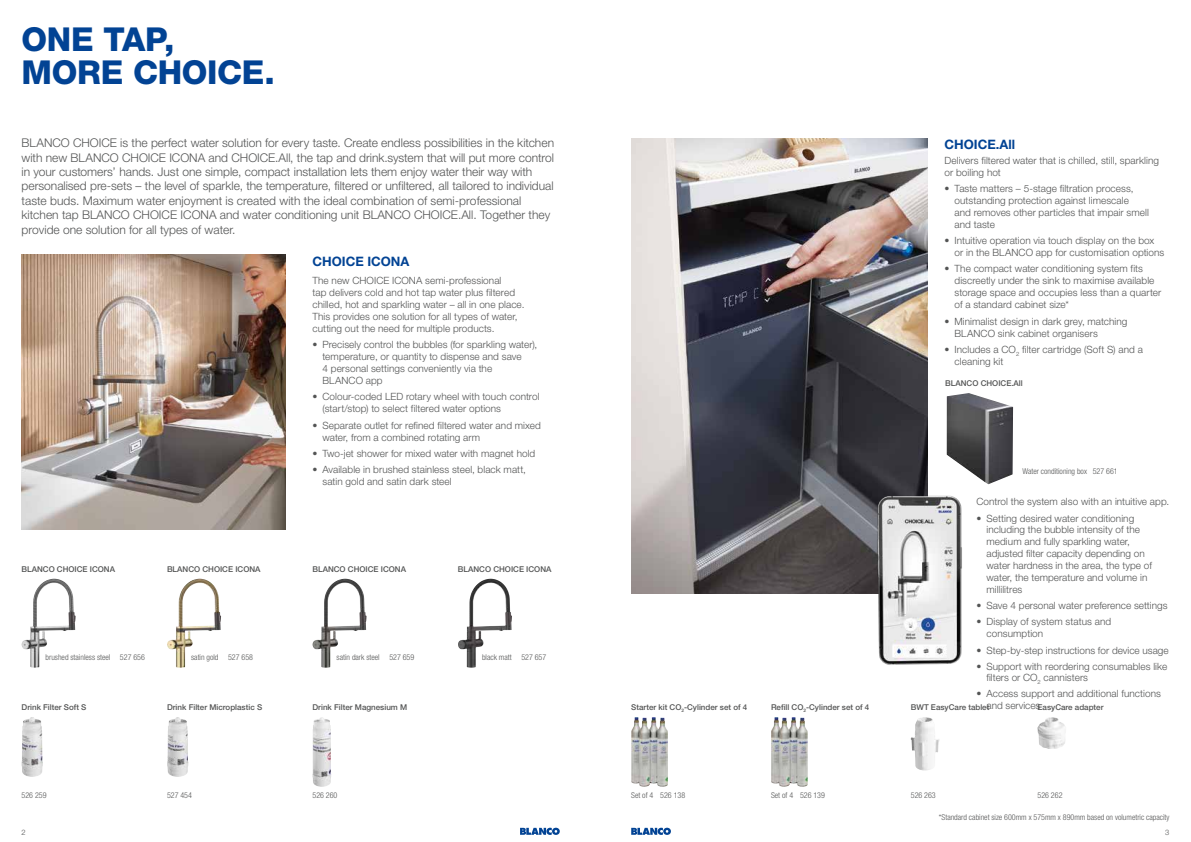
<style>
.page{position:relative;width:1191px;height:842px;background:#fff}
.page>*{position:absolute;margin:0;border:0;box-sizing:border-box;transform-origin:0 0}
.t1{font:800 33px/33px "Helvetica Neue LT Pro";letter-spacing:-.01em;color:#024394}
.t2{font:700 13px "Helvetica Neue LT Pro";color:#024394}
.t3{font:300 12px/14.4px "Helvetica Neue LT Pro";color:#535454}
.t4{font:300 10px/12px "Helvetica Neue LT Pro";letter-spacing:.005em;color:#535454}
.t5{font:500 8px "Helvetica Neue LT Pro";color:#535454}
.t6{font:300 condensed 8px "Helvetica Neue LT Pro";color:#535454}
.t7{font:300 7.5px "Helvetica Neue LT Pro";color:#535454}
</style>
<div class="page">
<svg style="left:631px;top:828px;width:40px;height:7px"></svg>
<svg style="left:520px;top:828px;width:40px;height:7px"></svg>
<img style="left:37px;top:579px;width:17px;height:10px">
<img style="left:22px;top:717px;width:21px;height:60px">
<img style="left:167px;top:717px;width:21px;height:60px">
<img style="left:312px;top:717px;width:19px;height:70px">
<img style="left:182px;top:579px;width:17px;height:10px">
<img style="left:328px;top:579px;width:17px;height:10px">
<img style="left:473px;top:579px;width:17px;height:10px">
<img style="left:22px;top:255px;width:263px;height:275px">
<img style="left:631px;top:717px;width:37px;height:70px">
<img style="left:771px;top:717px;width:36px;height:70px">
<img style="left:910px;top:717px;width:29px;height:53px">
<img style="left:1037px;top:717px;width:28px;height:32px">
<img style="left:946px;top:393px;width:67px;height:91px">
<img style="left:631px;top:139px;width:296px;height:454px">
<img style="left:872px;top:491px;width:90px;height:174px">
<h1 class="t1" style="left:22px;top:23px;width:255px">ONE TAP,<br>MORE CHOICE.</h1>
<p class="t3" style="left:22px;top:135px;width:534px">BLANCO CHOICE is the perfect water solution for every taste. Create endless possibilities in the kitchen with new BLANCO CHOICE ICONA and CHOICE.All, the tap and drink.system that will put more control in your customers’ hands. Just one simple, compact installation lets them enjoy water their way with personalised pre-sets – the level of sparkle, the temperature, filtered or unfiltered, all tailored to individual taste buds. Maximum water enjoyment is created with the ideal combination of semi-professional kitchen tap BLANCO CHOICE ICONA and water conditioning unit BLANCO CHOICE.All. Together they provide one solution for all types of water.</p>
<h2 class="t2" style="left:312px;top:253px;width:99px">CHOICE ICONA</h2>
<p class="t5" style="left:22px;top:564px;width:95px">BLANCO CHOICE ICONA</p>
<p class="t5" style="left:167px;top:564px;width:95px">BLANCO CHOICE ICONA</p>
<p class="t4" style="left:312px;top:274px;width:213px">The new CHOICE ICONA semi-professional<br>tap delivers cold and hot tap water plus filtered chilled, hot and sparkling water – all in one place.<br>This provides one solution for all types of water, cutting out the need for multiple products.</p>
<p class="t4" style="left:322px;top:338px;width:216px;text-indent:-10px">• Precisely control the bubbles (for sparkling water), temperature, or quantity to dispense and save<br>4 personal settings conveniently via the<br>BLANCO app</p>
<p class="t4" style="left:322px;top:390px;width:218px;text-indent:-10px">• Colour-coded LED rotary wheel with touch control (start/stop) to select filtered water options</p>
<p class="t4" style="left:322px;top:419px;width:220px;text-indent:-10px">• Separate outlet for refined filtered water and mixed water, from a combined rotating arm</p>
<p class="t4" style="left:312px;top:447px;width:224px">• Two-jet shower for mixed water with magnet hold</p>
<p class="t4" style="left:322px;top:463px;width:205px;text-indent:-10px">• Available in brushed stainless steel, black matt, satin gold and satin dark steel</p>
<p class="t5" style="left:312px;top:564px;width:95px">BLANCO CHOICE ICONA</p>
<p class="t5" style="left:458px;top:564px;width:95px">BLANCO CHOICE ICONA</p>
<p class="t6" style="left:46px;top:653px;width:101px">brushed stainless steel 527 656</p>
<p class="t5" style="left:22px;top:702px;width:66px">Drink Filter Soft S</p>
<p class="t6" style="left:191px;top:653px;width:63px">satin gold 527 658</p>
<p class="t6" style="left:336px;top:653px;width:79px">satin dark steel 527 659</p>
<p class="t5" style="left:167px;top:702px;width:97px">Drink Filter Microplastic S</p>
<p class="t5" style="left:312px;top:702px;width:96px">Drink Filter Magnesium M</p>
<p class="t6" style="left:482px;top:653px;width:66px">black matt 527 657</p>
<p class="t6" style="left:22px;top:791px;width:26px">526 259</p>
<p class="t6" style="left:167px;top:791px;width:26px">527 454</p>
<p class="t6" style="left:312px;top:791px;width:26px">526 260</p>
<p class="t5" style="left:631px;top:702px;width:118px">Starter kit CO<sub>2</sub>-Cylinder set of 4</p>
<p class="t5" style="left:771px;top:702px;width:100px">Refill CO<sub>2</sub>-Cylinder set of 4</p>
<p class="t6" style="left:631px;top:791px;width:55px">Set of 4 526 138</p>
<p class="t6" style="left:771px;top:791px;width:55px">Set of 4 526 139</p>
<h2 class="t2" style="left:944px;top:136px;width:72px">CHOICE.All</h2>
<p class="t4" style="left:944px;top:154px;width:216px">Delivers filtered water that is chilled, still, sparkling or boiling hot</p>
<p class="t4" style="left:954px;top:182px;width:196px;text-indent:-10px">• Taste matters – 5-stage filtration process, outstanding protection against limescale<br>and removes other particles that impair smell and taste</p>
<p class="t4" style="left:954px;top:234px;width:211px;text-indent:-10px">• Intuitive operation via touch display on the box or in the BLANCO app for customisation options</p>
<p class="t4" style="left:954px;top:263px;width:208px;text-indent:-10px">• The compact water conditioning system fits discreetly under the sink to maximise available storage space and occupies less than a quarter of a standard cabinet size*</p>
<p class="t4" style="left:954px;top:315px;width:174px;text-indent:-10px">• Minimalist design in dark grey, matching<br>BLANCO sink cabinet organisers</p>
<p class="t4" style="left:954px;top:343px;width:190px;text-indent:-10px">• Includes a CO<sub>2</sub> filter cartridge (Soft S) and a cleaning kit</p>
<p class="t5" style="left:945px;top:378px;width:79px">BLANCO CHOICE.All</p>
<p class="t6" style="left:1022px;top:467px;width:97px">Water conditioning box 527 661</p>
<p class="t4" style="left:976px;top:496px;width:194px">Control the system also with an intuitive app.</p>
<p class="t4" style="left:986px;top:512px;width:167px;text-indent:-10px">• Setting desired water conditioning including the bubble intensity of the medium and fully sparkling water, adjusted filter capacity depending on water hardness in the area, the type of water, the temperature and volume in millilitres</p>
<p class="t4" style="left:976px;top:599px;width:192px">• Save 4 personal water preference settings</p>
<p class="t4" style="left:986px;top:615px;width:126px;text-indent:-10px">• Display of system status and consumption</p>
<p class="t4" style="left:976px;top:644px;width:194px">• Step-by-step instructions for device usage</p>
<p class="t4" style="left:986px;top:660px;width:182px;line-height:11.3px;text-indent:-10px">• Support with reordering consumables like filters or CO<sub>2</sub> cannisters</p>
<p class="t4" style="left:986px;top:688px;width:176px;line-height:11.3px;text-indent:-10px">• Access support and additional functions and services</p>
<p class="t5" style="left:910px;top:702px;width:80px">BWT EasyCare tablet</p>
<p class="t5" style="left:1037px;top:702px;width:67px">EasyCare adapter</p>
<p class="t6" style="left:910px;top:791px;width:26px">526 263</p>
<p class="t6" style="left:1037px;top:791px;width:26px">526 262</p>
<p class="t6" style="left:939px;top:813px;width:232px">*Standard cabinet size 600mm x 575mm x 890mm based on volumetric capacity</p>
<p class="t7" style="left:22px;top:828px;width:6px">2</p>
<p class="t7" style="left:1165px;top:828px;width:6px">3</p>
</div>
